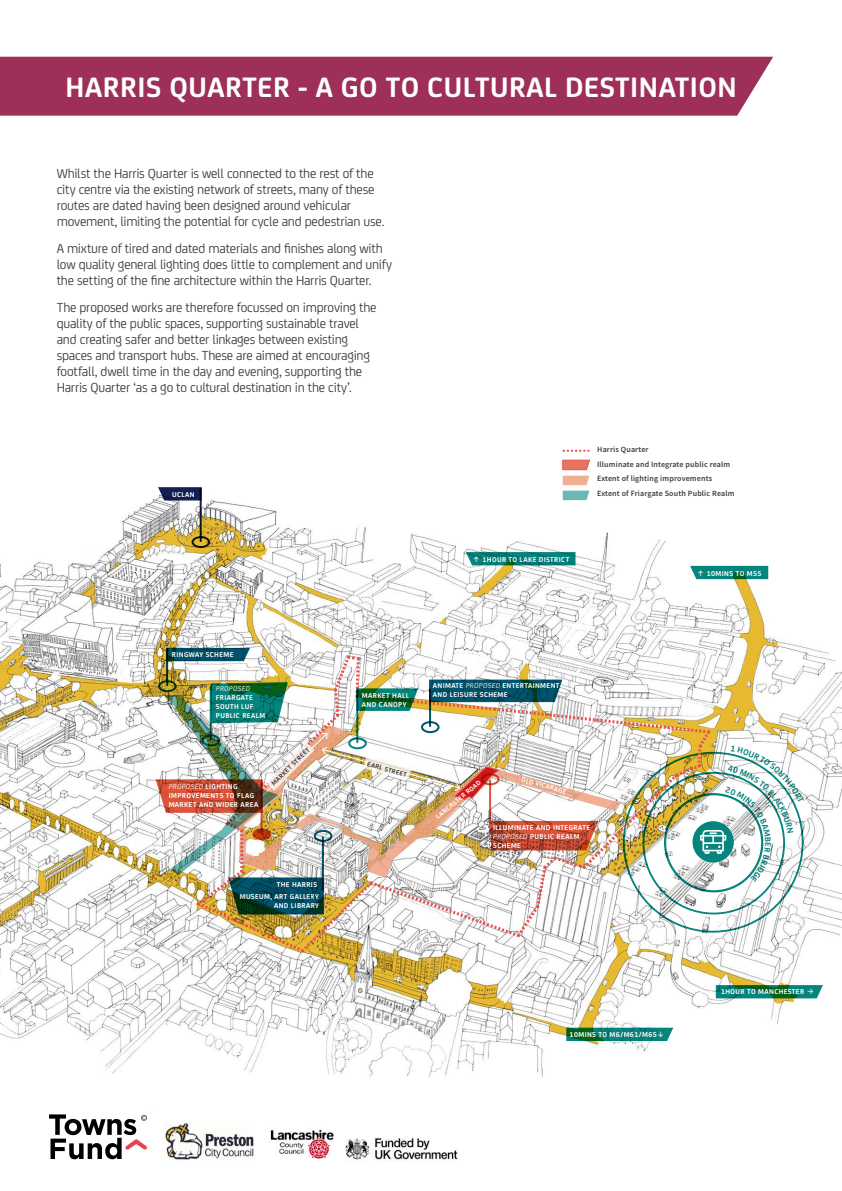
<style>
.page{position:relative;width:842px;height:1191px;background:#fff}
.page>*{position:absolute;margin:0;border:0;box-sizing:border-box;transform-origin:0 0}
.t1{font:700 30px "FS Joey";letter-spacing:.02em;color:#fff}
.t2{font:14px/16px "FS Joey";letter-spacing:-.015em;color:#3e3c3b}
.t3{font:600 8px/14.5px "Source Sans Pro";letter-spacing:.02em;color:#3e3c3b}
.t4{font:700 7.5px/9px "FS Joey";letter-spacing:.05em;color:#fff;text-align:right}
.t5{font:italic 7.5px "FS Joey";letter-spacing:.05em;color:#fff}
.t6{font:700 7px "FS Joey";color:#fff}
.t7{font:700 7px "FS Joey";color:#3e3c3b}
.s1{font-family:"Inter";font-weight:500}
.s2{font-weight:700;font-style:normal}
.s3{font-weight:400;font-style:italic}
</style>
<div class="page">
<img style="left:164px;top:1123px;width:91px;height:37px">
<svg style="left:49px;top:1114px;width:98px;height:45px"></svg>
<img style="left:345px;top:1138px;width:113px;height:22px">
<img style="left:270px;top:1129px;width:64px;height:30px">
<img style="left:0;top:498px;width:842px;height:579px">
<div style="left:0;top:57px;width:773px;height:59px;background:#9e2f58"></div>
<svg style="left:158px;top:487px;width:32px;height:13px"></svg>
<svg style="left:690px;top:566px;width:78px;height:13px"></svg>
<svg style="left:466px;top:552px;width:109px;height:13px"></svg>
<svg style="left:716px;top:985px;width:107px;height:13px"></svg>
<svg style="left:566px;top:1027px;width:107px;height:14px"></svg>
<div style="left:190px;top:478px;width:22px;height:73px;background:#fff;opacity:.75"></div>
<hr style="left:200px;top:488px;width:2px;height:53px;background:#122053">
<div style="left:182px;top:526px;width:38px;height:32px;background:#fff;opacity:.75"></div>
<div style="left:192px;top:536px;width:18px;height:12px;border:2px solid #122053;border-radius:50%"></div>
<div style="left:156px;top:638px;width:23px;height:57px;background:#fff;opacity:.75"></div>
<div style="left:148px;top:670px;width:38px;height:32px;background:#fff;opacity:.75"></div>
<div style="left:555px;top:440px;width:181px;height:69px;background:#fff"></div>
<div style="left:562px;top:490px;width:28px;height:11px;background:#fff;opacity:.75"></div>
<svg style="left:562px;top:459px;width:28px;height:41px"></svg>
<svg style="left:563px;top:450px;width:26px;height:2px"></svg>
<img style="left:156px;top:648px;width:664px;height:305px">
<h1 class="t1" style="left:66px;top:65px;width:673px">HARRIS QUARTER - A GO TO CULTURAL DESTINATION</h1>
<p class="t2" style="left:57px;top:164px;width:329px">Whilst the Harris Quarter is well connected to the rest of the city centre via the existing network of streets, many of these routes are dated having been designed around vehicular movement, limiting the potential for cycle and pedestrian use.</p>
<p class="t2" style="left:57px;top:239px;width:337px">A mixture of tired and dated materials and finishes along with low quality general lighting does little to complement and unify the setting of the fine architecture within the Harris Quarter.</p>
<p class="t2" style="left:57px;top:299px;width:321px">The proposed works are therefore focussed on improving the quality of the public spaces, supporting sustainable travel and creating safer and better linkages between existing spaces and transport hubs. These are aimed at encouraging footfall, dwell time in the day and evening, supporting the Harris Quarter ‘as a go to cultural destination in the city’.</p>
<p class="t4" style="left:172px;top:489px;width:24px">UCLAN</p>
<p class="t4" style="left:473px;top:554px;width:98px"><span class="s1">↑</span> 1HOUR TO LAKE DISTRICT</p>
<p class="t3" style="left:597px;top:442px;width:53px">Harris Quarter</p>
<p class="t3" style="left:597px;top:456px;width:139px">Illuminate and Integrate public realm<br>Extent of lighting improvements<br>Extent of Friargate South Public Realm</p>
<p class="t4" style="left:697px;top:568px;width:66px"><span class="s1">↑</span> 10MINS TO M55</p>
<p class="t4" style="left:172px;top:650px;width:63px">RINGWAY SCHEME</p>
<p class="t5" style="left:216px;top:684px;width:36px">PROPOSED</p>
<p class="t4" style="left:216px;top:693px;width:39px">FRIARGATE</p>
<p class="t4" style="left:216px;top:702px;width:39px">SOUTH LUF</p>
<p class="t4" style="left:216px;top:711px;width:51px">PUBLIC REALM</p>
<p class="t5" style="left:169px;top:781px;width:70px">PROPOSED <span class="s2">LIGHTING</span></p>
<p class="t4" style="left:169px;top:790px;width:87px">IMPROVEMENTS TO FLAG</p>
<p class="t4" style="left:169px;top:799px;width:91px">MARKET AND WIDER AREA</p>
<p class="t7" style="left:269px;top:781px;width:53px;rotate:-45deg">MARKET STREET</p>
<p class="t4" style="left:277px;top:879px;width:42px">THE HARRIS</p>
<p class="t4" style="left:240px;top:891px;width:81px">MUSEUM, ART GALLERY<br>AND LIBRARY</p>
<p class="t4" style="left:362px;top:690px;width:49px">MARKET HALL</p>
<p class="t4" style="left:362px;top:699px;width:46px">AND CANOPY</p>
<p class="t7" style="left:369px;top:758px;width:42px;rotate:16deg">EARL STREET</p>
<p class="t4" style="left:433px;top:680px;width:128px">ANIMATE <span class="s3">PROPOSED</span> ENTERTAINMENT</p>
<p class="t4" style="left:433px;top:689px;width:76px">AND LEISURE SCHEME</p>
<p class="t6" style="left:433px;top:813px;width:58px;rotate:-40deg">LANCASTER ROAD</p>
<p class="t6" style="left:523px;top:774px;width:48px;rotate:16deg">OLD VICARAGE</p>
<p class="t4" style="left:493px;top:822px;width:98px">ILLUMINATE AND INTEGRATE</p>
<p class="t4" style="left:493px;top:831px;width:88px"><span class="s3">PROPOSED</span> PUBLIC REALM</p>
<p class="t4" style="left:493px;top:840px;width:29px">SCHEME</p>
<p class="t4" style="left:570px;top:1029px;width:96px">10MINS TO M6/M61/M65<span class="s1">↓</span></p>
<p class="t4" style="left:721px;top:986px;width:94px">1HOUR TO MANCHESTER <span class="s1">→</span></p>
</div>
